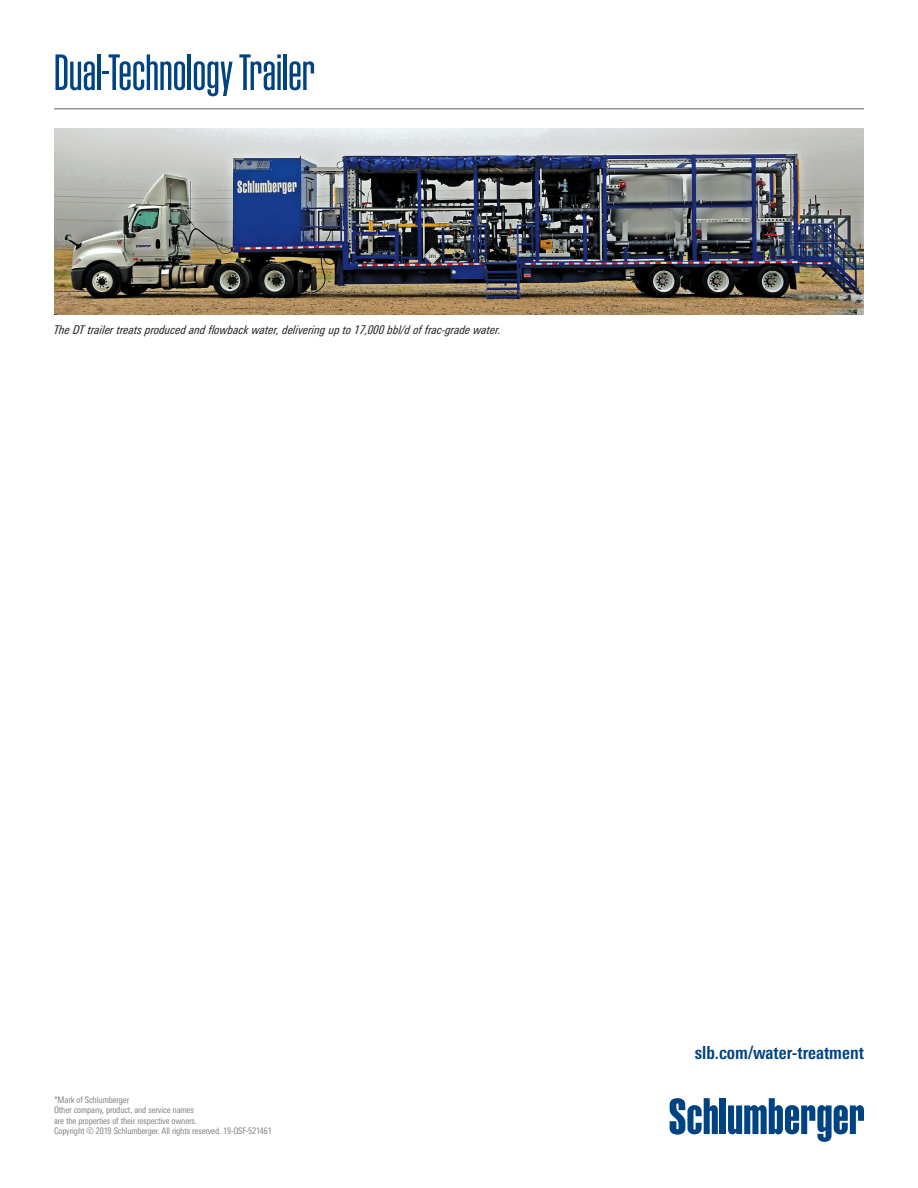
<style>
.page{position:relative;width:918px;height:1188px;background:#fff}
.page>*{position:absolute;margin:0;border:0;box-sizing:border-box;transform-origin:0 0}
.Head-2nd_Page{font:300 49.95px "Schlumberger Con";letter-spacing:-.035em;color:#004382}
.URL{font:700 condensed 18px "Univers Next Pro";color:#004382}
.t1{font:italic condensed 12px "Univers Next Pro";color:#231f20}
.Boilerplate__docket{font:condensed 9px/10.5px "Univers Next Pro";letter-spacing:-.015em;color:#808285}
</style>
<div class="page">
<div style="left:720px;top:1098px;width:6px;height:36px;background:#004382"></div>
<svg style="left:728px;top:1098px;width:136px;height:44px"></svg>
<svg style="left:670px;top:1098px;width:48px;height:37px"></svg>
<hr style="left:54px;top:108px;width:810px;height:2px;background:#939598">
<img style="left:54px;top:129px;width:810px;height:186px">
<p class="Head-2nd_Page" style="left:54px;top:48px;width:264px">Dual-Technology Trailer</p>
<p class="t1" style="left:54px;top:323px;width:449px">The DT trailer treats produced and flowback water, delivering up to 17,000 bbl/d of frac-grade water.</p>
<p class="Boilerplate__docket" style="left:54px;top:1094px;width:77px">*Mark of Schlumberger</p>
<p class="Boilerplate__docket" style="left:54px;top:1105px;width:144px">Other company, product, and service names are the properties of their respective owners.</p>
<p class="Boilerplate__docket" style="left:54px;top:1126px;width:219px">Copyright © 2019 Schlumberger. All rights reserved. 19-OSF-521461</p>
<p class="URL" style="left:695px;top:1042px;width:171px">slb.com/water-treatment</p>
</div>
